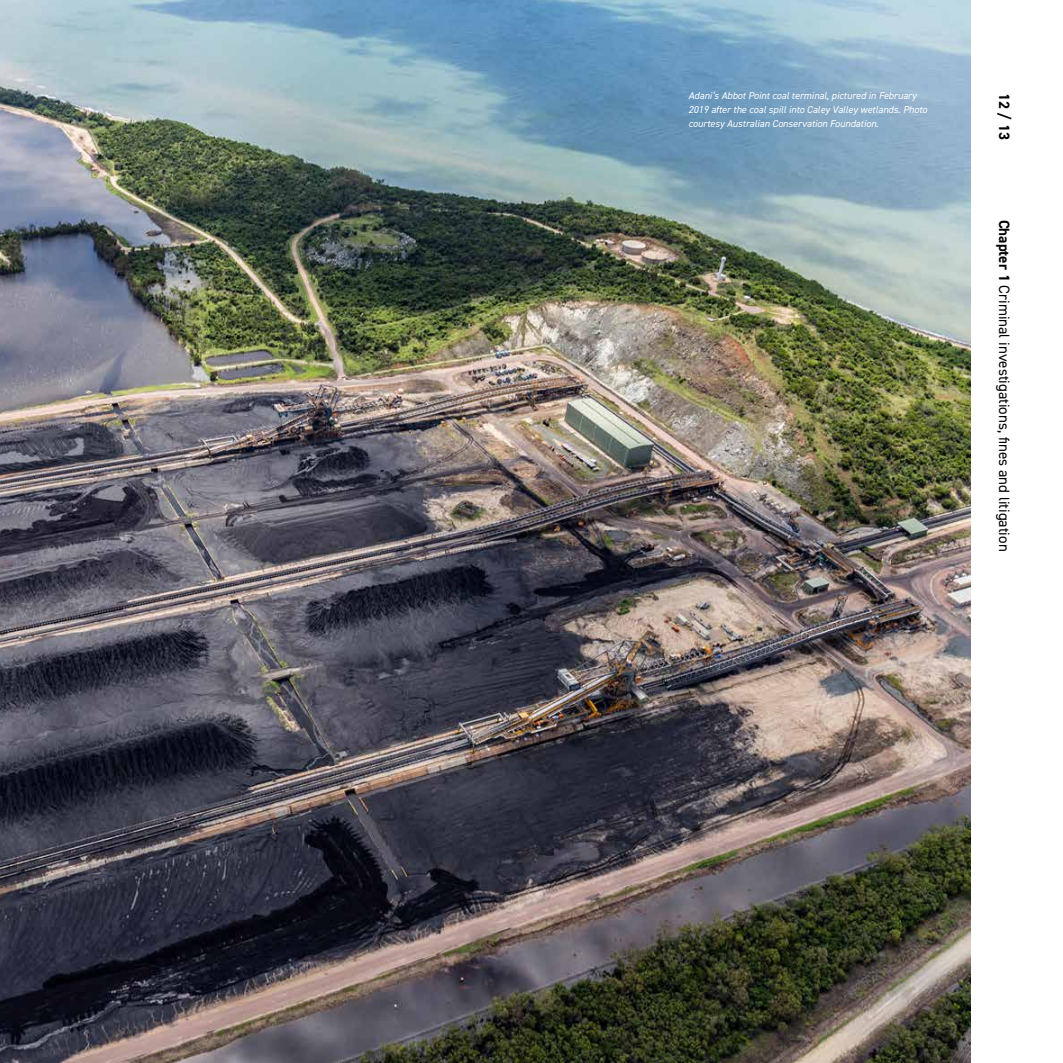
<style>
.page{position:relative;width:1063px;height:1063px;background:#fff}
.page>*{position:absolute;margin:0;border:0;box-sizing:border-box;transform-origin:0 0}
.t1{font:15px "DIN2014";color:#000}
.t2{font:700 15px "DIN2014";color:#000}
.t3{font:italic 10px/13.8px "DIN2014";color:#fff}
.s1{font-weight:700}
</style>
<div class="page">
<img style="left:0;top:0;width:971px;height:1063px">
<p class="t3" style="left:689px;top:89px;width:240px">Adani’s Abbot Point coal terminal, pictured in February<br>2019 after the coal spill into Caley Valley wetlands. Photo courtesy Australian Conservation Foundation.</p>
<h1 class="t2" style="left:1014px;top:93px;width:49px;rotate:90deg">12 / 13</h1>
<h1 class="t1" style="left:1014px;top:220px;width:333px;rotate:90deg"><span class="s1">Chapter 1</span> Criminal investigations, fines and litigation</h1>
</div>
